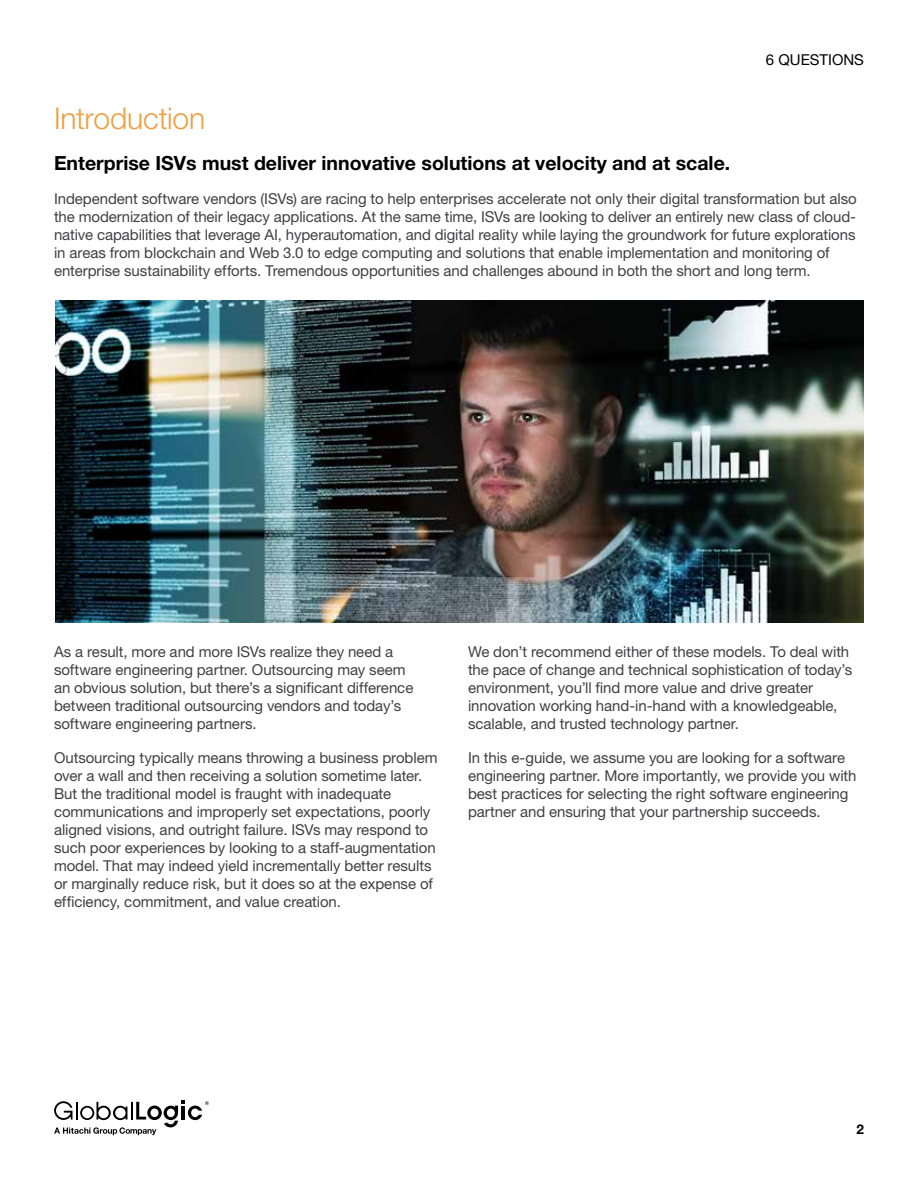
<style>
.page{position:relative;width:918px;height:1188px;background:#fff}
.page>*{position:absolute;margin:0;border:0;box-sizing:border-box;transform-origin:0 0}
.Body_subheadline_16{font:300 30px "Helvetica Neue LT Pro";letter-spacing:-.005em;color:#ee9f41}
.Body_text_10_12{font:700 19.5px "Helvetica Neue LT Pro";color:#000}
.Body_text_10_12-2{font:15px/18px "Helvetica Neue LT Pro";letter-spacing:-.005em;color:#414042}
.Descriptor_10_11_5{font:15px "Helvetica Neue LT Pro";color:#000}
.Page_number_9_11{font:700 13.5px "Helvetica Neue LT Pro";color:#000}
</style>
<div class="page">
<img style="left:56px;top:300px;width:808px;height:323px">
<svg style="left:54px;top:1100px;width:155px;height:35px"></svg>
<p class="Descriptor_10_11_5" style="left:766px;top:50px;width:100px">6 QUESTIONS</p>
<p class="Body_subheadline_16" style="left:54px;top:100px;width:153px">Introduction</p>
<p class="Body_text_10_12" style="left:54px;top:151px;width:678px">Enterprise ISVs must deliver innovative solutions at velocity and at scale.</p>
<p class="Body_text_10_12-2" style="left:54px;top:190px;width:804px">Independent software vendors (ISVs) are racing to help enterprises accelerate not only their digital transformation but also the modernization of their legacy applications. At the same time, ISVs are looking to deliver an entirely new class of cloud&shy;native capabilities that leverage AI, hyperautomation, and digital reality while laying the groundwork for future explorations in areas from blockchain and Web 3.0 to edge computing and solutions that enable implementation and monitoring of enterprise sustainability efforts. Tremendous opportunities and challenges abound in both the short and long term.</p>
<p class="Body_text_10_12-2" style="left:54px;top:642px;width:361px">As a result, more and more ISVs realize they need a software engineering partner. Outsourcing may seem an obvious solution, but there’s a significant difference between traditional outsourcing vendors and today’s software engineering partners.</p>
<p class="Body_text_10_12-2" style="left:54px;top:748px;width:385px">Outsourcing typically means throwing a business problem over a wall and then receiving a solution sometime later.<br>But the traditional model is fraught with inadequate communications and improperly set expectations, poorly aligned visions, and outright failure. ISVs may respond to such poor experiences by looking to a staff-augmentation model. That may indeed yield incrementally better results or marginally reduce risk, but it does so at the expense of efficiency, commitment, and value creation.</p>
<p class="Body_text_10_12-2" style="left:468px;top:642px;width:386px">We don’t recommend either of these models. To deal with the pace of change and technical sophistication of today’s environment, you’ll find more value and drive greater innovation working hand-in-hand with a knowledgeable, scalable, and trusted technology partner.</p>
<p class="Body_text_10_12-2" style="left:468px;top:748px;width:390px">In this e-guide, we assume you are looking for a software engineering partner. More importantly, we provide you with best practices for selecting the right software engineering partner and ensuring that your partnership succeeds.</p>
<p class="Page_number_9_11" style="left:856px;top:1121px;width:9px">2</p>
</div>
